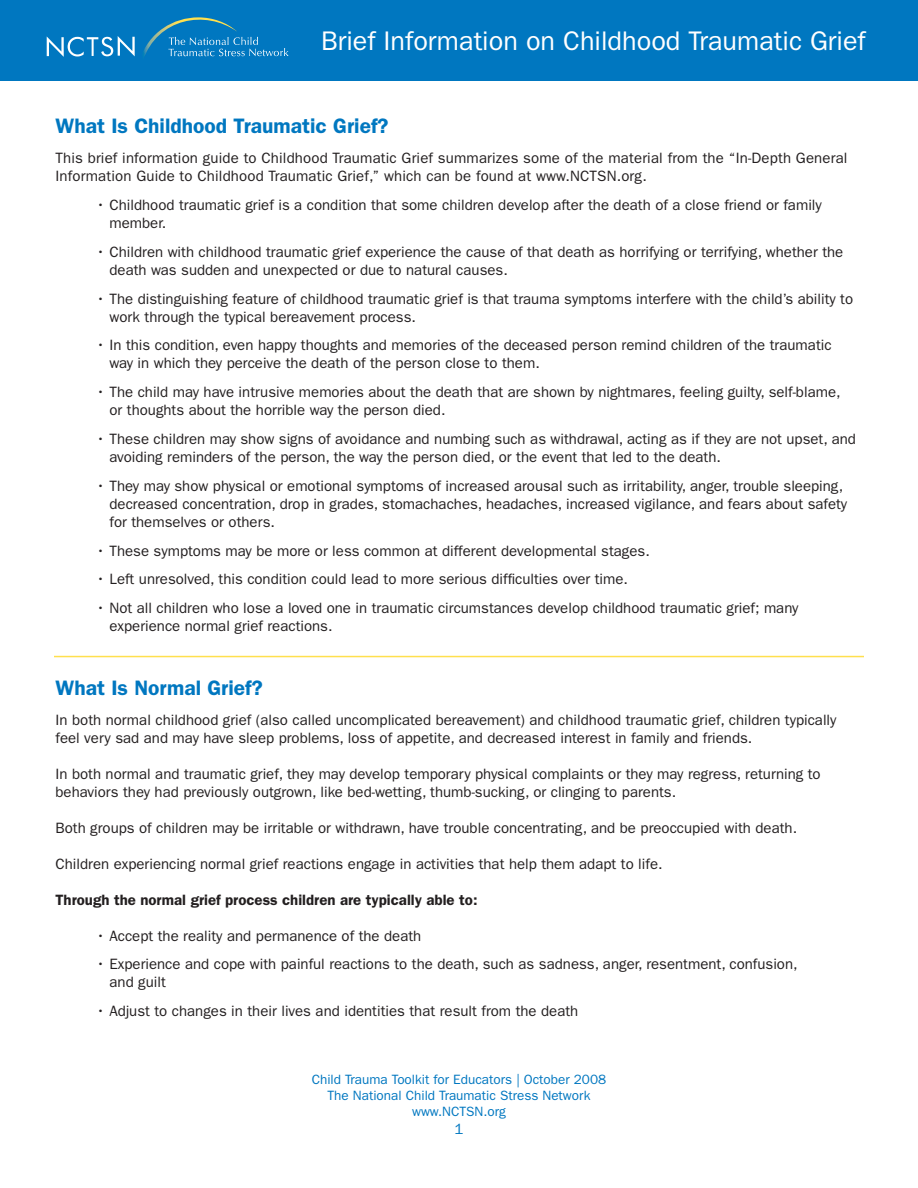
<style>
.page{position:relative;width:918px;height:1188px;background:#fff}
.page>*{position:absolute;margin:0;border:0;box-sizing:border-box;transform-origin:0 0}
.t1{font:27px "ITC Franklin Gothic Std";color:#fff}
.t2{font:600 21px "ITC Franklin Gothic Std";color:#0077c0}
.t3{font:15px/18px "ITC Franklin Gothic Std";color:#231f20}
.t4{font:600 15px "ITC Franklin Gothic Std";color:#231f20}
.Page_number{font:15px "ITC Franklin Gothic Std";color:#0077c0}
.t5{font:13.5px "ITC Franklin Gothic Std";color:#0077c0}
</style>
<div class="page">
<div style="left:0;top:0;width:918px;height:81px;background:#0077c0"></div>
<svg style="left:47px;top:17px;width:242px;height:40px"></svg>
<hr style="left:54px;top:656px;width:810px;height:1px;background:#ffe04e">
<p class="t1" style="left:321px;top:25px;width:546px">Brief Information on Childhood Traumatic Grief</p>
<p class="t2" style="left:56px;top:114px;width:335px">What Is Childhood Traumatic Grief?</p>
<p class="t3" style="left:56px;top:149px;width:794px">This brief information guide to Childhood Traumatic Grief summarizes some of the material from the “In-Depth General<br>Information Guide to Childhood Traumatic Grief,” which can be found at www.NCTSN.org.</p>
<p class="t3" style="left:110px;top:196px;width:714px;text-indent:-14px">• Childhood traumatic grief is a condition that some children develop after the death of a close friend or family member.</p>
<p class="t3" style="left:110px;top:243px;width:735px;text-indent:-14px">• Children with childhood traumatic grief experience the cause of that death as horrifying or terrifying, whether the death was sudden and unexpected or due to natural causes.</p>
<p class="t3" style="left:110px;top:290px;width:745px;text-indent:-14px">• The distinguishing feature of childhood traumatic grief is that trauma symptoms interfere with the child’s ability to work through the typical bereavement process.</p>
<p class="t3" style="left:110px;top:336px;width:724px;text-indent:-14px">• In this condition, even happy thoughts and memories of the deceased person remind children of the traumatic way in which they perceive the death of the person close to them.</p>
<p class="t3" style="left:110px;top:383px;width:733px;text-indent:-14px">• The child may have intrusive memories about the death that are shown by nightmares, feeling guilty, self-blame, or thoughts about the horrible way the person died.</p>
<p class="t3" style="left:110px;top:430px;width:748px;text-indent:-14px">• These children may show signs of avoidance and numbing such as withdrawal, acting as if they are not upset, and avoiding reminders of the person, the way the person died, or the event that led to the death.</p>
<p class="t3" style="left:110px;top:477px;width:739px;text-indent:-14px">• They may show physical or emotional symptoms of increased arousal such as irritability, anger, trouble sleeping, decreased concentration, drop in grades, stomachaches, headaches, increased vigilance, and fears about safety for themselves or others.</p>
<p class="t3" style="left:96px;top:542px;width:555px">• These symptoms may be more or less common at different developmental stages.</p>
<p class="t3" style="left:96px;top:570px;width:534px">• Left unresolved, this condition could lead to more serious difficulties over time.</p>
<p class="t3" style="left:110px;top:599px;width:690px;text-indent:-14px">• Not all children who lose a loved one in traumatic circumstances develop childhood traumatic grief; many experience normal grief reactions.</p>
<p class="t2" style="left:56px;top:675px;width:209px">What Is Normal Grief?</p>
<p class="t3" style="left:56px;top:711px;width:783px">In both normal childhood grief (also called uncomplicated bereavement) and childhood traumatic grief, children typically feel very sad and may have sleep problems, loss of appetite, and decreased interest in family and friends.</p>
<p class="t3" style="left:56px;top:765px;width:767px">In both normal and traumatic grief, they may develop temporary physical complaints or they may regress, returning to behaviors they had previously outgrown, like bed-wetting, thumb-sucking, or clinging to parents.</p>
<p class="t3" style="left:56px;top:819px;width:743px">Both groups of children may be irritable or withdrawn, have trouble concentrating, and be preoccupied with death.</p>
<p class="t3" style="left:56px;top:855px;width:609px">Children experiencing normal grief reactions engage in activities that help them adapt to life.</p>
<p class="t4" style="left:56px;top:890px;width:424px">Through the normal grief process children are typically able to:</p>
<p class="t3" style="left:96px;top:927px;width:327px">• Accept the reality and permanence of the death</p>
<p class="t3" style="left:110px;top:955px;width:690px;text-indent:-14px">• Experience and cope with painful reactions to the death, such as sadness, anger, resentment, confusion, and guilt</p>
<p class="t3" style="left:96px;top:1002px;width:484px">• Adjust to changes in their lives and identities that result from the death</p>
<p class="t5" style="left:312px;top:1071px;width:296px">Child Trauma Toolkit for Educators | October 2008</p>
<p class="t5" style="left:328px;top:1087px;width:264px">The National Child Traumatic Stress Network</p>
<p class="t5" style="left:412px;top:1104px;width:95px">www.NCTSN.org</p>
<p class="Page_number" style="left:455px;top:1120px;width:10px">1</p>
</div>
